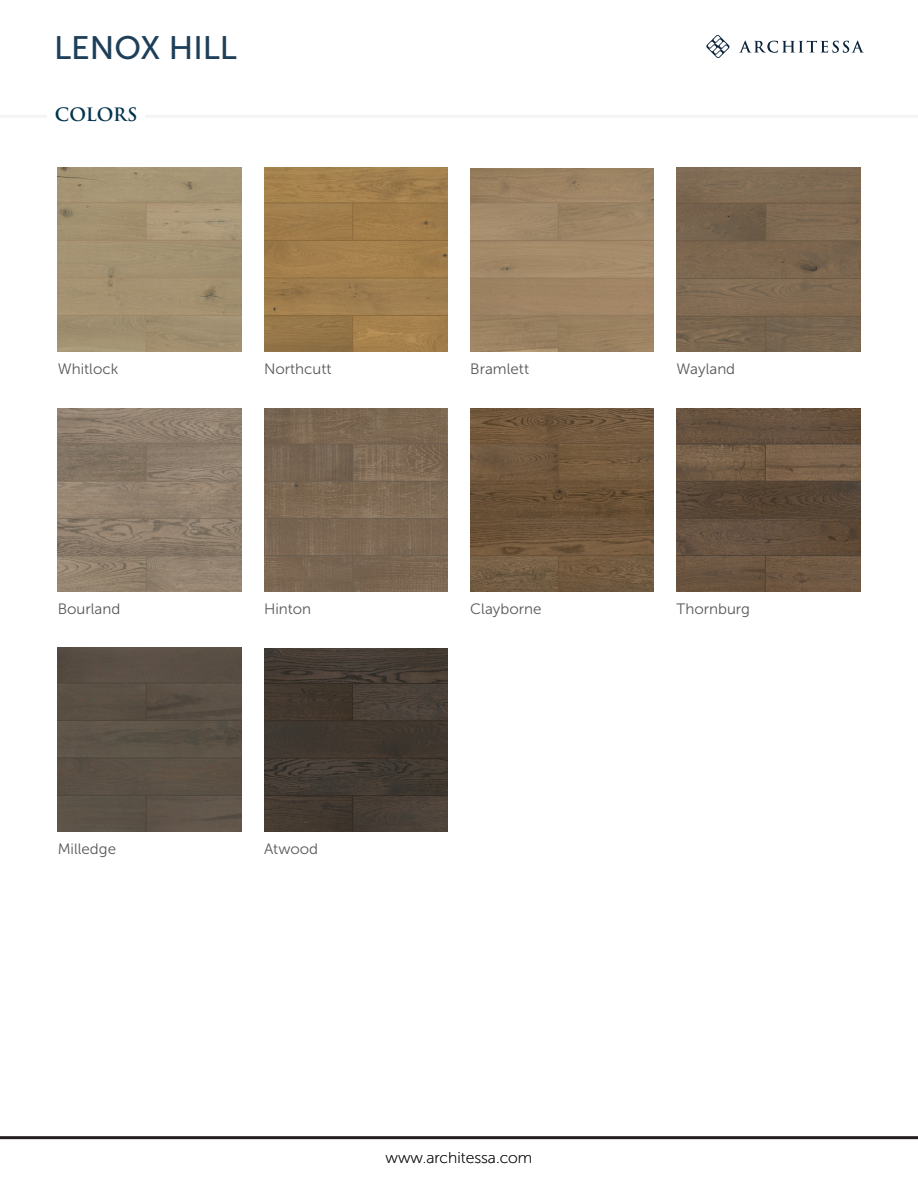
<style>
.page{position:relative;width:918px;height:1188px;background:#fff}
.page>*{position:absolute;margin:0;border:0;box-sizing:border-box;transform-origin:0 0}
.t1{font:32.4px "Museo Sans 500";color:#1e3f59}
.t2{font:600 18px "Trajan Pro 3";color:#02334e}
.t3{font:15.6px "Museo Sans 100";color:#231f20}
.t4{font:15px "Museo Sans 300";color:#57585a}
</style>
<div class="page">
<svg style="left:706px;top:35px;width:24px;height:23px"></svg>
<svg style="left:739px;top:41px;width:125px;height:12px"></svg>
<hr style="left:0;top:1136px;width:918px;height:3px;background:#231f20">
<img style="left:58px;top:168px;width:183px;height:184px">
<img style="left:264px;top:168px;width:184px;height:184px">
<img style="left:470px;top:168px;width:184px;height:184px">
<img style="left:677px;top:168px;width:183px;height:184px">
<img style="left:58px;top:408px;width:183px;height:184px">
<img style="left:264px;top:408px;width:184px;height:184px">
<img style="left:470px;top:408px;width:184px;height:184px">
<img style="left:677px;top:408px;width:183px;height:184px">
<img style="left:58px;top:648px;width:183px;height:184px">
<img style="left:264px;top:648px;width:184px;height:184px">
<hr style="left:0;top:115px;width:918px;height:3px;background:#231f20">
<div style="left:47px;top:102px;width:98px;height:24px;background:#fff"></div>
<h1 class="t1" style="left:54px;top:30px;width:185px">LENOX HILL</h1>
<p class="t2" style="left:55px;top:101px;width:84px">COLORS</p>
<p class="t4" style="left:58px;top:361px;width:62px">Whitlock</p>
<p class="t4" style="left:264px;top:361px;width:69px">Northcutt</p>
<p class="t4" style="left:470px;top:361px;width:60px">Bramlett</p>
<p class="t4" style="left:677px;top:361px;width:60px">Wayland</p>
<p class="t4" style="left:58px;top:601px;width:64px">Bourland</p>
<p class="t4" style="left:264px;top:601px;width:49px">Hinton</p>
<p class="t4" style="left:470px;top:601px;width:73px">Clayborne</p>
<p class="t4" style="left:677px;top:601px;width:75px">Thornburg</p>
<p class="t4" style="left:58px;top:841px;width:60px">Milledge</p>
<p class="t4" style="left:264px;top:841px;width:56px">Atwood</p>
<p class="t3" style="left:386px;top:1149px;width:148px">www.architessa.com</p>
</div>
